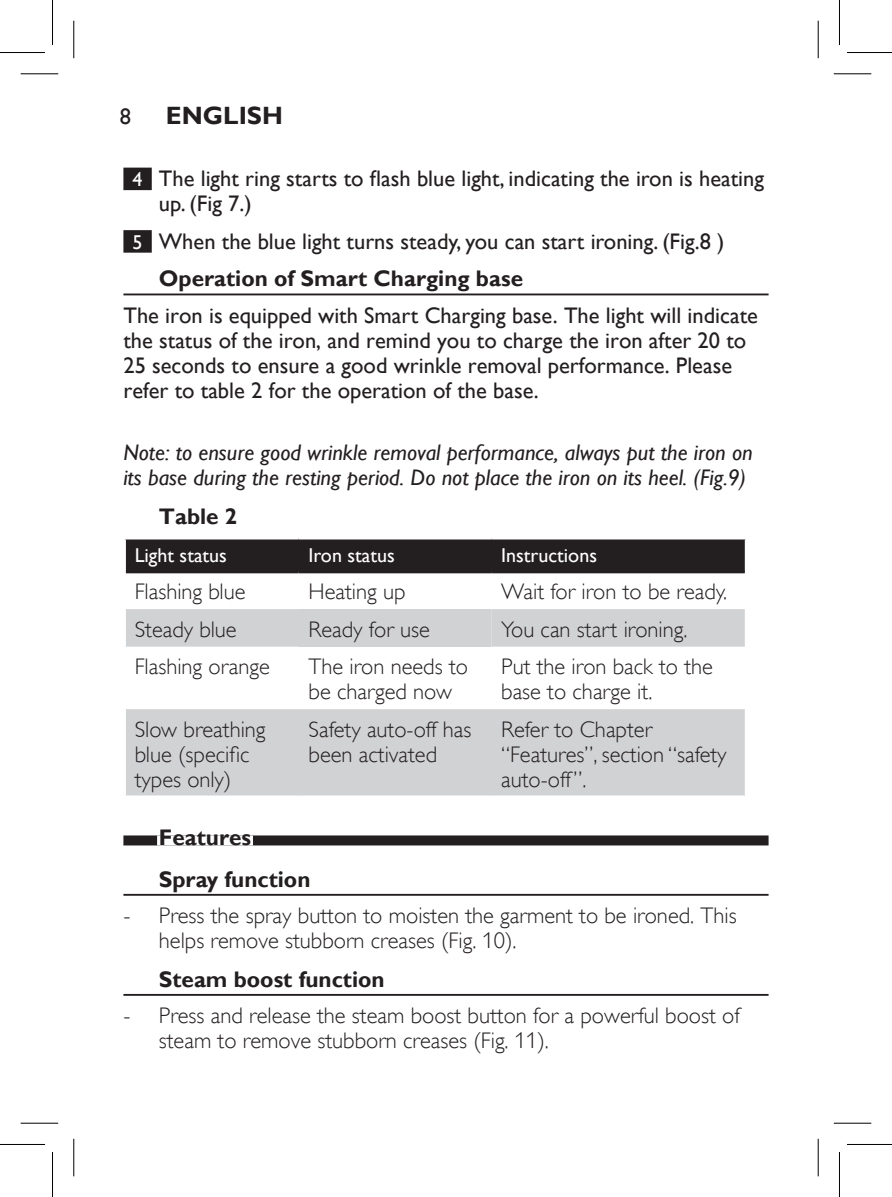
<style>
.page{position:relative;width:892px;height:1197px;background:#fff}
.page>*{position:absolute;margin:0;border:0;box-sizing:border-box;transform-origin:0 0}
.t1{font:700 25px "Gill Sans Alt One WGL";color:#231f20}
.t2{font:22.5px/25px "Gill Sans Alt One WGL Light";color:#231f20}
.t3{font:22.5px/25px "Gill Sans Alt One WGL";color:#231f20}
.t4{font:italic 22.5px/25px "Gill Sans Alt One WGL";color:#231f20}
.t5{font:700 22.5px/41.2px "Gill Sans Alt One WGL";color:#231f20}
.t6{font:20px "Gill Sans Alt One WGL";color:#fff}
.s1{font-size:20px;color:#fff}
.s2{font-weight:700}
</style>
<div class="page">
<div style="left:123px;top:168px;width:29px;height:22px;background:#231f20"></div>
<div style="left:123px;top:230px;width:29px;height:23px;background:#231f20"></div>
<hr style="left:123px;top:293px;width:645px;height:2px;background:#231f20">
<div style="left:123px;top:835px;width:645px;height:10px;background:#231f20"></div>
<div style="left:157px;top:835px;width:96px;height:10px;background:#fff"></div>
<hr style="left:123px;top:893px;width:645px;height:2px;background:#231f20">
<hr style="left:123px;top:993px;width:645px;height:2px;background:#231f20">
<div style="left:126px;top:539px;width:618px;height:32px;background:#231f20"></div>
<svg style="left:126px;top:609px;width:618px;height:186px;fill:#d1d2d4"></svg>
<div style="left:298px;top:609px;width:193px;height:37px;background:#d1d2d4"></div>
<hr style="left:126px;top:571px;width:172px;height:2px;background:#231f20">
<hr style="left:298px;top:571px;width:193px;height:2px;background:#231f20">
<hr style="left:491px;top:571px;width:253px;height:2px;background:#231f20">
<hr style="left:21px;top:73px;width:37px;height:1px;background:#000">
<hr style="left:833px;top:73px;width:38px;height:1px;background:#000">
<hr style="left:21px;top:1122px;width:37px;height:1px;background:#000">
<hr style="left:833px;top:1122px;width:38px;height:1px;background:#000">
<hr style="left:73px;top:21px;width:1px;height:37px;background:#000">
<hr style="left:73px;top:1138px;width:1px;height:38px;background:#000">
<hr style="left:817px;top:21px;width:1px;height:37px;background:#000">
<hr style="left:817px;top:1138px;width:1px;height:38px;background:#000">
<hr style="left:0;top:52px;width:45px;height:1px;background:#000">
<hr style="left:847px;top:52px;width:45px;height:1px;background:#000">
<hr style="left:0;top:1143px;width:45px;height:1px;background:#000">
<hr style="left:847px;top:1143px;width:45px;height:1px;background:#000">
<hr style="left:52px;top:0;width:1px;height:45px;background:#000">
<hr style="left:52px;top:1151px;width:1px;height:45px;background:#000">
<hr style="left:839px;top:0;width:1px;height:45px;background:#000">
<hr style="left:839px;top:1151px;width:1px;height:45px;background:#000">
<p class="t3" style="left:120px;top:105px;width:13px">8</p>
<p class="t1" style="left:166px;top:105px;width:118px">ENGLISH</p>
<p class="t3" style="left:159px;top:166px;width:606px;text-indent:-26px"><span class="s1">4</span> The light ring starts to flash blue light, indicating the iron is heating up. (Fig 7.)</p>
<p class="t3" style="left:159px;top:222px;width:567px;line-height:37.5px;text-indent:-26px"><span class="s1">5</span> When the blue light turns steady, you can start ironing. (Fig.8 )<br><span class="s2">Operation of Smart Charging base</span></p>
<p class="t3" style="left:123px;top:304px;width:636px">The iron is equipped with Smart Charging base. The light will indicate the status of the iron, and remind you to charge the iron after 20 to 25 seconds to ensure a good wrinkle removal performance. Please refer to table 2 for the operation of the base.</p>
<p class="t4" style="left:123px;top:442px;width:631px">Note: to ensure good wrinkle removal performance, always put the iron on its base during the resting period. Do not place the iron on its heel. (Fig.9)</p>
<p class="t5" style="left:159px;top:498px;width:80px">Table 2</p>
<p class="t6" style="left:135px;top:547px;width:94px">Light status</p>
<p class="t6" style="left:308px;top:547px;width:88px">Iron status</p>
<p class="t6" style="left:501px;top:547px;width:97px">Instructions</p>
<p class="t2" style="left:135px;top:579px;width:112px">Flashing blue</p>
<p class="t2" style="left:308px;top:579px;width:98px">Heating up</p>
<p class="t2" style="left:501px;top:580px;width:227px">Wait for iron to be ready.</p>
<p class="t2" style="left:135px;top:618px;width:103px">Steady blue</p>
<p class="t2" style="left:308px;top:618px;width:123px">Ready for use</p>
<p class="t2" style="left:501px;top:616px;width:188px">You can start ironing.</p>
<p class="t2" style="left:135px;top:654px;width:137px">Flashing orange</p>
<p class="t2" style="left:308px;top:655px;width:161px">The iron needs to be charged now</p>
<p class="t2" style="left:501px;top:655px;width:213px">Put the iron back to the base to charge it.</p>
<p class="t2" style="left:135px;top:716px;width:132px">Slow breathing blue (specific types only)</p>
<p class="t2" style="left:308px;top:718px;width:164px">Safety auto-off has been activated</p>
<p class="t2" style="left:501px;top:718px;width:227px">Refer to Chapter “Features”, section “safety auto-off”.</p>
<p class="t5" style="left:159px;top:819px;width:153px">Features<br>Spray function</p>
<p class="t2" style="left:159px;top:904px;width:579px;text-indent:-35px">- Press the spray button to moisten the garment to be ironed. This helps remove stubborn creases (Fig. 10).</p>
<p class="t5" style="left:159px;top:960px;width:227px">Steam boost function</p>
<p class="t2" style="left:159px;top:1004px;width:582px;text-indent:-35px">- Press and release the steam boost button for a powerful boost of steam to remove stubborn creases (Fig. 11).</p>
</div>
